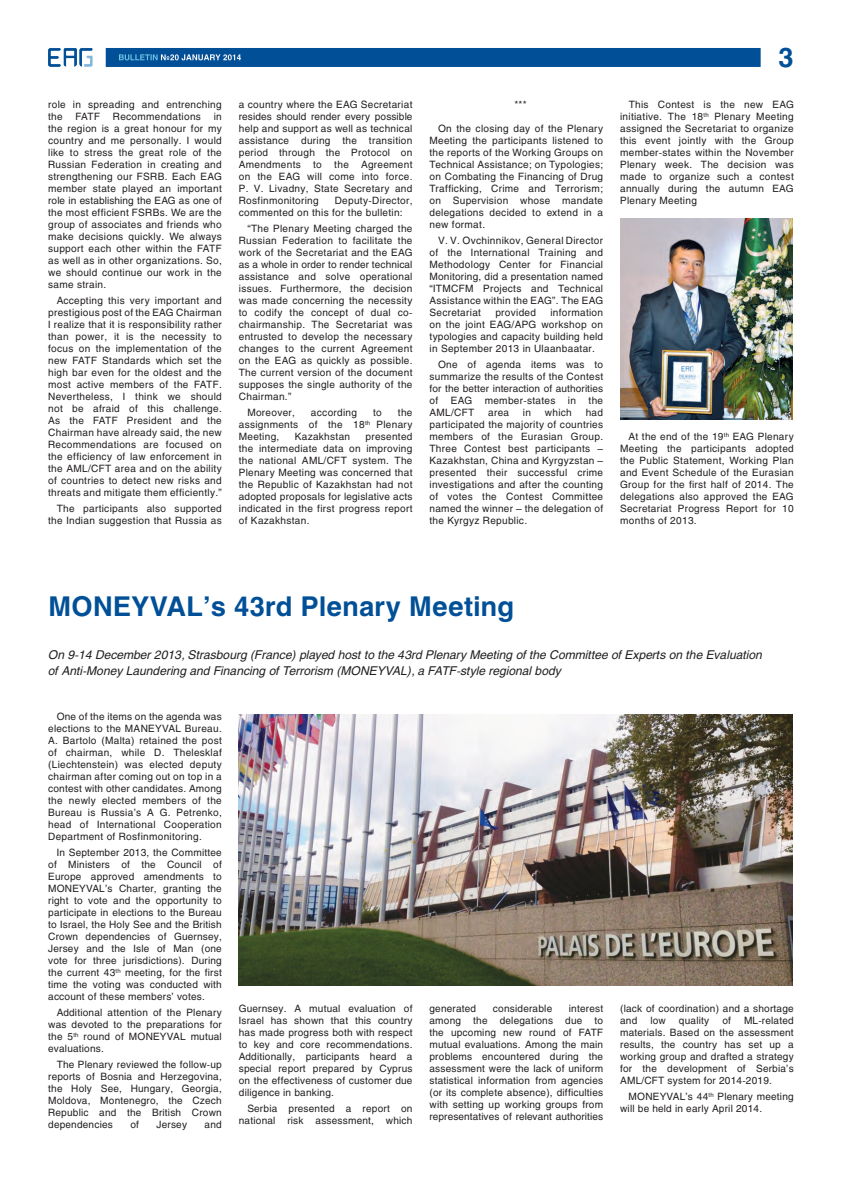
<style>
.page{position:relative;width:842px;height:1191px;background:#fff}
.page>*{position:absolute;margin:0;border:0;box-sizing:border-box;transform-origin:0 0}
.t1{font:700 27px "Helios";letter-spacing:.01em;color:#015097}
.t2{font:italic 12px/15.5px "Helios";color:#231f20}
.t3{font:10px/12px "Helios";letter-spacing:.03em;color:#231f20;text-align:justify}
</style>
<div class="page">
<img style="left:48px;top:48px;width:713px;height:19px">
<img style="left:620px;top:218px;width:173px;height:201px">
<img style="left:239px;top:714px;width:554px;height:271px">
<p class="t3" style="left:48px;top:98px;width:175px">role in spreading and entrenching the</p>
<p class="t3" style="left:48px;top:110px;width:175px;text-indent:166px">in the region is a great honour for my country and me personally. I would like to stress the great role of the Russian Federation in creating and strengthening our FSRB. Each EAG member state played an important role in establishing the EAG as one of the most efficient FSRBs. We are the group of associates and friends who make decisions quickly. We always support each other within the FATF as well as in other organizations. So, we should continue our work in the same strain.</p>
<p class="t3" style="left:48px;top:294px;width:175px;text-indent:8px">Accepting this very important and prestigious post of the EAG Chairman I realize that it is responsibility rather than power, it is the necessity to focus on the implementation of the new FATF Standards which set the high bar even for the oldest and the most active members of the FATF.<br>Nevertheless, I think we should not be afraid of this challenge.<br>As the FATF President and the Chairman have already said, the new Recommendations are focused on the efficiency of law enforcement in the AML/CFT area and on the ability of countries to detect new risks and threats and mitigate them efficiently.”</p>
<p class="t3" style="left:48px;top:502px;width:175px;text-align:right">The participants also supported the Indian suggestion that Russia as</p>
<p class="t3" style="left:76px;top:110px;width:26px">FATF</p>
<p class="t3" style="left:113px;top:110px;width:90px">Recommendations</p>
<p class="t3" style="left:239px;top:98px;width:175px">a country where the EAG Secretariat resides should render every possible help and support as well as technical assistance during the transition period through the Protocol on Amendments to the Agreement on the EAG will come into force.<br>P. V. Livadny, State Secretary and Rosfinmonitoring</p>
<p class="t3" style="left:239px;top:194px;width:175px;text-indent:96px">Deputy-Director, commented on this for the bulletin:</p>
<p class="t3" style="left:239px;top:222px;width:175px;text-indent:8px">“The Plenary Meeting charged the Russian Federation to facilitate the work of the Secretariat and the EAG as a whole in order to render technical assistance and solve operational issues. Furthermore, the decision was made concerning the necessity to codify the concept of dual co&shy;chairmanship. The Secretariat was entrusted to develop the necessary changes to the current Agreement on the EAG as quickly as possible.<br>The current version of the document supposes the single authority of the Chairman.”</p>
<p class="t3" style="left:247px;top:406px;width:49px">Moreover,</p>
<p class="t3" style="left:311px;top:406px;width:48px">according</p>
<p class="t3" style="left:373px;top:406px;width:10px">to</p>
<p class="t3" style="left:239px;top:406px;width:175px;text-indent:159px">the assignments of the 18<sup>th</sup> Plenary Meeting,</p>
<p class="t3" style="left:239px;top:430px;width:175px;text-indent:127px">presented the intermediate data on improving the national AML/CFT system. The Plenary Meeting was concerned that the Republic of Kazakhstan had not adopted proposals for legislative acts indicated in the first progress report of Kazakhstan.</p>
<p class="t3" style="left:295px;top:430px;width:57px">Kazakhstan</p>
<p class="t3" style="left:514px;top:98px;width:14px">***</p>
<p class="t3" style="left:429px;top:122px;width:175px;text-indent:8px">On the closing day of the Plenary Meeting the participants listened to the reports of the Working Groups on Technical Assistance; on Typologies; on Combating the Financing of Drug Trafficking, Crime and Terrorism; on Supervision whose mandate delegations decided to extend in a new format.</p>
<p class="t3" style="left:429px;top:234px;width:175px;text-indent:8px">V. V. Ovchinnikov, General Director of the International Training and Methodology Center for Financial Monitoring, did a presentation named “ITMCFM Projects and Technical Assistance within the EAG”. The EAG Secretariat</p>
<p class="t3" style="left:429px;top:306px;width:175px;text-indent:121px">information on the joint EAG/APG workshop on typologies and capacity building held in September 2013 in Ulaanbaatar.</p>
<p class="t3" style="left:429px;top:358px;width:175px;text-indent:8px">One of agenda items was to summarize the results of the Contest for the better interaction of authorities of</p>
<p class="t3" style="left:495px;top:306px;width:42px">provided</p>
<p class="t3" style="left:451px;top:394px;width:23px">EAG</p>
<p class="t3" style="left:485px;top:394px;width:72px">member-states</p>
<p class="t3" style="left:568px;top:394px;width:10px">in</p>
<p class="t3" style="left:589px;top:394px;width:16px">the</p>
<p class="t3" style="left:429px;top:406px;width:46px">AML/CFT</p>
<p class="t3" style="left:488px;top:406px;width:22px">area</p>
<p class="t3" style="left:523px;top:406px;width:10px">in</p>
<p class="t3" style="left:545px;top:406px;width:28px">which</p>
<p class="t3" style="left:429px;top:406px;width:175px;text-indent:156px">had participated the majority of countries members of the Eurasian Group.<br>Three Contest best participants – Kazakhstan, China and Kyrgyzstan – presented their successful crime investigations and after the counting of votes the Contest Committee named the winner – the delegation of the Kyrgyz Republic.</p>
<h1 class="t1" style="left:779px;top:42px;width:17px">3</h1>
<p class="t3" style="left:620px;top:98px;width:175px;text-indent:9px">This Contest is the new EAG initiative. The 18<sup>th</sup> Plenary Meeting assigned the Secretariat to organize this event jointly with the Group member-states within the November Plenary week. The decision was made to organize such a contest annually during the autumn EAG Plenary Meeting</p>
<p class="t3" style="left:620px;top:430px;width:175px;text-indent:9px">At the end of the 19<sup>th</sup> EAG Plenary Meeting the participants adopted the Public Statement, Working Plan and Event Schedule of the Eurasian Group for the first half of 2014. The delegations also approved the EAG Secretariat Progress Report for 10 months of 2013.</p>
<h1 class="t1" style="left:49px;top:591px;width:22px">MON</h1>
<h1 class="t1" style="left:113px;top:591px;width:403px">EYVAL’s 43rd Plenary Meeting</h1>
<p class="t2" style="left:49px;top:647px;width:715px">On 9-14 December 2013, Strasbourg (France) played host to the 43rd Plenary Meeting of the Committee of Experts on the Evaluation of Anti-Money Laundering and Financing of Terrorism (MONEYVAL), a FATF-style regional body</p>
<p class="t3" style="left:48px;top:710px;width:175px;text-indent:8px">One of the items on the agenda was elections to the MANEYVAL Bureau.<br>A. Bartolo (Malta) retained the post of chairman, while D. Thelesklaf (Liechtenstein) was elected deputy chairman after coming out on top in a contest with other candidates. Among the newly elected members of the Bureau is Russia’s A G. Petrenko, head of International Cooperation Department of Rosfinmonitoring.</p>
<p class="t3" style="left:48px;top:846px;width:175px;text-indent:8px">In September 2013, the Committee of Ministers of the Council of Europe approved amendments to MONEYVAL’s Charter, granting the right to vote and the opportunity to participate in elections to the Bureau to Israel, the Holy See and the British Crown dependencies of Guernsey, Jersey and the Isle of Man (one vote for three jurisdictions). During the current 43<sup>th</sup> meeting, for the first time the voting was conducted with account of these members’ votes.</p>
<p class="t3" style="left:48px;top:1006px;width:175px;text-indent:9px">Additional attention of the Plenary was devoted to the preparations for the 5<sup>th</sup> round of MONEYVAL mutual evaluations.</p>
<p class="t3" style="left:48px;top:1058px;width:175px;text-indent:8px">The Plenary reviewed the follow-up reports of Bosnia and Herzegovina, the Holy See, Hungary, Georgia, Moldova, Montenegro, the Czech Republic and the British Crown dependencies</p>
<p class="t3" style="left:130px;top:1118px;width:10px">of</p>
<p class="t3" style="left:157px;top:1118px;width:32px">Jersey</p>
<p class="t3" style="left:205px;top:1118px;width:19px">and</p>
<p class="t3" style="left:239px;top:1002px;width:175px">Guernsey. A mutual evaluation of Israel has shown that this country has made progress both with respect to key and core recommendations.<br>Additionally, participants heard a special report prepared by Cyprus on the effectiveness of customer due diligence in banking.</p>
<p class="t3" style="left:239px;top:1102px;width:175px;text-align:right">Serbia presented a report on national risk assessment, which</p>
<p class="t3" style="left:429px;top:1002px;width:175px;text-indent:139px">interest among the delegations due to the upcoming new round of FATF mutual evaluations. Among the main problems encountered during the assessment were the lack of uniform statistical information from agencies (or its complete absence), difficulties with setting up working groups from representatives of relevant authorities</p>
<p class="t3" style="left:620px;top:1002px;width:175px">(lack of coordination) and a shortage and</p>
<p class="t3" style="left:429px;top:1002px;width:48px">generated</p>
<p class="t3" style="left:493px;top:1002px;width:61px">considerable</p>
<p class="t3" style="left:650px;top:1014px;width:17px">low</p>
<p class="t3" style="left:679px;top:1014px;width:32px">quality</p>
<p class="t3" style="left:722px;top:1014px;width:10px">of</p>
<p class="t3" style="left:620px;top:1014px;width:175px;text-indent:124px">ML-related materials. Based on the assessment results, the country has set up a working group and drafted a strategy for the development of Serbia’s AML/CFT system for 2014-2019.</p>
<p class="t3" style="left:620px;top:1090px;width:175px;text-indent:8px">MONEYVAL’s 44<sup>th</sup> Plenary meeting will be held in early April 2014.</p>
</div>
